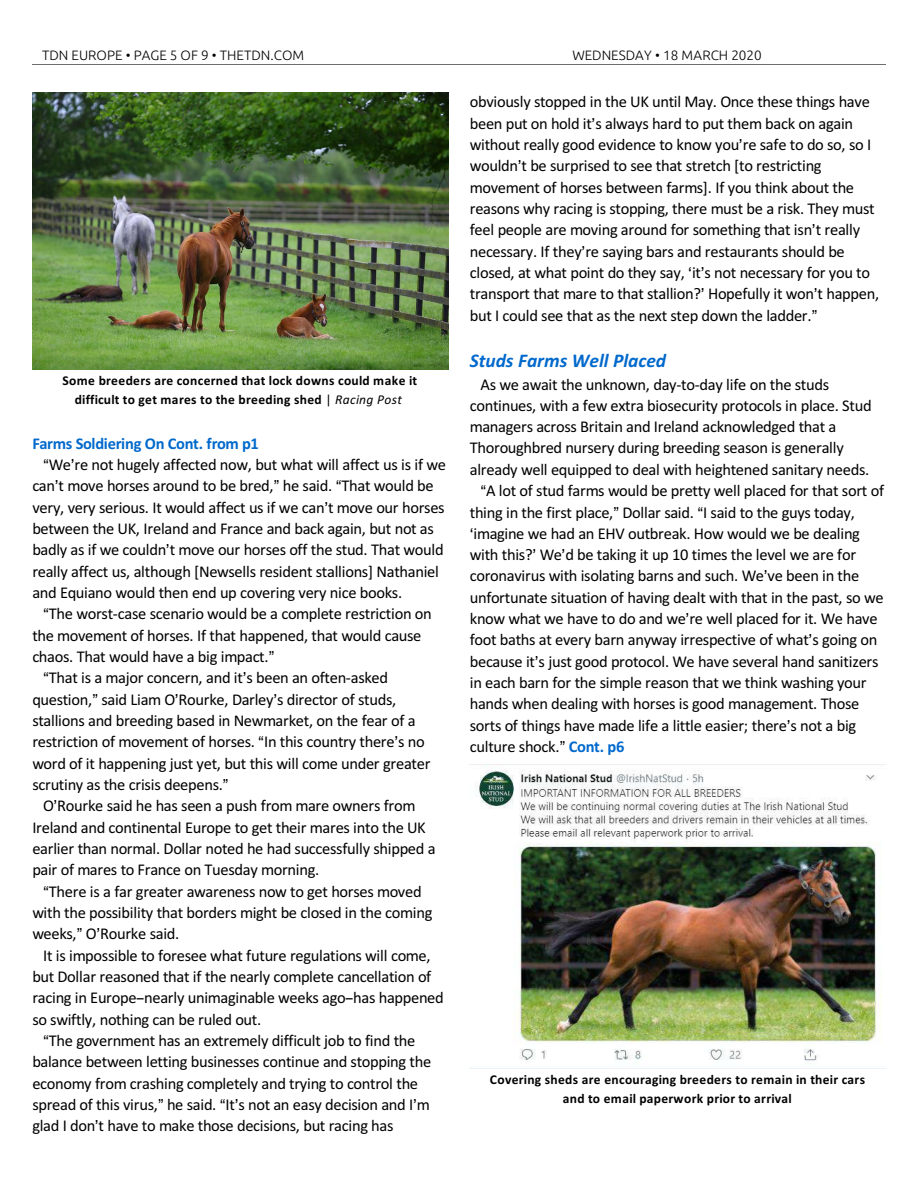
<style>
.page{position:relative;width:918px;height:1188px;background:#fff}
.page>*{position:absolute;margin:0;border:0;box-sizing:border-box;transform-origin:0 0}
.t1{font:italic 700 19.5px "Calibri";color:#0069cc}
.t2{font:16.5px/21.3px "Calibri";letter-spacing:-.02em;color:#000}
.t3{font:700 16.5px "Calibri";letter-spacing:-.025em;color:#0069cc}
.t4{font:700 13.5px/18.9px "Calibri";letter-spacing:.02em;color:#000;text-align:center}
.t5{font:300 13.5px "Ubuntu";color:#000}
.s1{font-weight:400}
.s2{font-weight:400;font-style:italic}
.s3{font-weight:700;color:#0069cc}
</style>
<div class="page">
<hr style="left:32px;top:64px;width:853px;height:1px;background:#6e6e6e">
<img style="left:32px;top:92px;width:416px;height:278px">
<img style="left:470px;top:770px;width:416px;height:299px">
<p class="t5" style="left:42px;top:49px;width:264px">TDN EUROPE • PAGE 5 OF 9 • THETDN.COM</p>
<p class="t5" style="left:572px;top:49px;width:191px">WEDNESDAY • 18 MARCH 2020</p>
<p class="t4" style="left:63px;top:372px;width:356px">Some breeders are concerned that lock downs could make it difficult to get mares to the breeding shed <span class="s1">|</span> <span class="s2">Racing Post</span></p>
<p class="t3" style="left:32px;top:436px;width:228px">Farms Soldiering On Cont. from p1</p>
<p class="t2" style="left:32px;top:455px;width:415px;text-indent:16px">We re not hugely affected now, but what will affect us is if we can t move horses around to be bred, he said. That would be very, very serious. It would affect us if we can t move our horses between the UK, Ireland and France and back again, but not as badly as if we couldn t move our horses off the stud. That would really affect us, although [Newsells resident stallions] Nathaniel and Equiano would then end up covering very nice books.</p>
<p class="t2" style="left:49px;top:605px;width:384px">The worst-case scenario would be a complete restriction on</p>
<p class="t2" style="left:32px;top:626px;width:391px">the movement of horses. If that happened, that would cause</p>
<p class="t2" style="left:32px;top:647px;width:238px">chaos. That would have a big impact.</p>
<p class="t2" style="left:49px;top:669px;width:341px">That is a major concern, and it s been an often-asked</p>
<p class="t2" style="left:32px;top:690px;width:365px">question, said Liam O Rourke, Darley s director of studs,</p>
<p class="t2" style="left:32px;top:711px;width:385px">stallions and breeding based in Newmarket, on the fear of a</p>
<p class="t2" style="left:32px;top:733px;width:394px">restriction of movement of horses. In this country there s no</p>
<p class="t2" style="left:32px;top:754px;width:400px">word of it happening just yet, but this will come under greater</p>
<p class="t2" style="left:32px;top:775px;width:192px">scrutiny as the crisis deepens.</p>
<p class="t2" style="left:43px;top:796px;width:374px">O Rourke said he has seen a push from mare owners from</p>
<p class="t2" style="left:32px;top:818px;width:395px">Ireland and continental Europe to get their mares into the UK</p>
<p class="t2" style="left:32px;top:839px;width:405px">earlier than normal. Dollar noted he had successfully shipped a</p>
<p class="t2" style="left:32px;top:861px;width:288px">pair of mares to France on Tuesday morning.</p>
<p class="t2" style="left:49px;top:882px;width:374px">There is a far greater awareness now to get horses moved</p>
<p class="t2" style="left:32px;top:903px;width:402px">with the possibility that borders might be closed in the coming</p>
<p class="t2" style="left:32px;top:924px;width:148px">weeks, O Rourke said.</p>
<p class="t2" style="left:43px;top:946px;width:389px">It is impossible to foresee what future regulations will come,</p>
<p class="t2" style="left:32px;top:967px;width:400px">but Dollar reasoned that if the nearly complete cancellation of</p>
<p class="t2" style="left:32px;top:989px;width:413px">racing in Europe nearly unimaginable weeks ago has happened</p>
<p class="t2" style="left:32px;top:1010px;width:230px">so swiftly, nothing can be ruled out.</p>
<p class="t2" style="left:49px;top:1031px;width:368px">The government has an extremely difficult job to find the</p>
<p class="t2" style="left:32px;top:1052px;width:400px">balance between letting businesses continue and stopping the</p>
<p class="t2" style="left:32px;top:1074px;width:387px">economy from crashing completely and trying to control the</p>
<p class="t2" style="left:32px;top:1095px;width:399px">spread of this virus, he said. It s not an easy decision and I m</p>
<p class="t2" style="left:32px;top:1117px;width:363px">glad I don t have to make those decisions, but racing has</p>
<p class="t2" style="left:470px;top:93px;width:411px">obviously stopped in the UK until May. Once these things have been put on hold it s always hard to put them back on again without really good evidence to know you re safe to do so, so I wouldn t be surprised to see that stretch [to restricting movement of horses between farms]. If you think about the reasons why racing is stopping, there must be a risk. They must feel people are moving around for something that isn t really necessary. If they re saying bars and restaurants should be closed, at what point do they say, it s not necessary for you to transport that mare to that stallion? Hopefully it won t happen, but I could see that as the next step down the ladder.</p>
<p class="t1" style="left:470px;top:352px;width:198px">Studs Farms Well Placed</p>
<p class="t2" style="left:481px;top:375px;width:350px">As we await the unknown, day-to-day life on the studs</p>
<p class="t2" style="left:470px;top:396px;width:403px">continues, with a few extra biosecurity protocols in place. Stud</p>
<p class="t2" style="left:470px;top:417px;width:368px">managers across Britain and Ireland acknowledged that a</p>
<p class="t2" style="left:470px;top:439px;width:376px">Thoroughbred nursery during breeding season is generally</p>
<p class="t2" style="left:470px;top:460px;width:401px">already well equipped to deal with heightened sanitary needs.</p>
<p class="t2" style="left:486px;top:481px;width:399px">A lot of stud farms would be pretty well placed for that sort of</p>
<p class="t2" style="left:470px;top:503px;width:387px">thing in the first place, Dollar said. I said to the guys today,</p>
<p class="t2" style="left:474px;top:524px;width:388px">imagine we had an EHV outbreak. How would we be dealing</p>
<p class="t2" style="left:470px;top:545px;width:388px">with this? We d be taking it up 10 times the level we are for</p>
<p class="t2" style="left:470px;top:567px;width:391px">coronavirus with isolating barns and such. We ve been in the</p>
<p class="t2" style="left:470px;top:588px;width:415px">unfortunate situation of having dealt with that in the past, so we</p>
<p class="t2" style="left:470px;top:609px;width:409px">know what we have to do and we re well placed for it. We have</p>
<p class="t2" style="left:470px;top:631px;width:409px">foot baths at every barn anyway irrespective of what s going on</p>
<p class="t2" style="left:470px;top:652px;width:410px">because it s just good protocol. We have several hand sanitizers</p>
<p class="t2" style="left:470px;top:673px;width:398px">in each barn for the simple reason that we think washing your</p>
<p class="t2" style="left:470px;top:695px;width:391px">hands when dealing with horses is good management. Those</p>
<p class="t2" style="left:470px;top:716px;width:388px">sorts of things have made life a little easier; there s not a big</p>
<p class="t2" style="left:470px;top:737px;width:156px">culture shock. <span class="s3">Cont. p6</span></p>
<p class="t4" style="left:490px;top:1071px;width:377px">Covering sheds are encouraging breeders to remain in their cars and to email paperwork prior to arrival</p>
</div>
